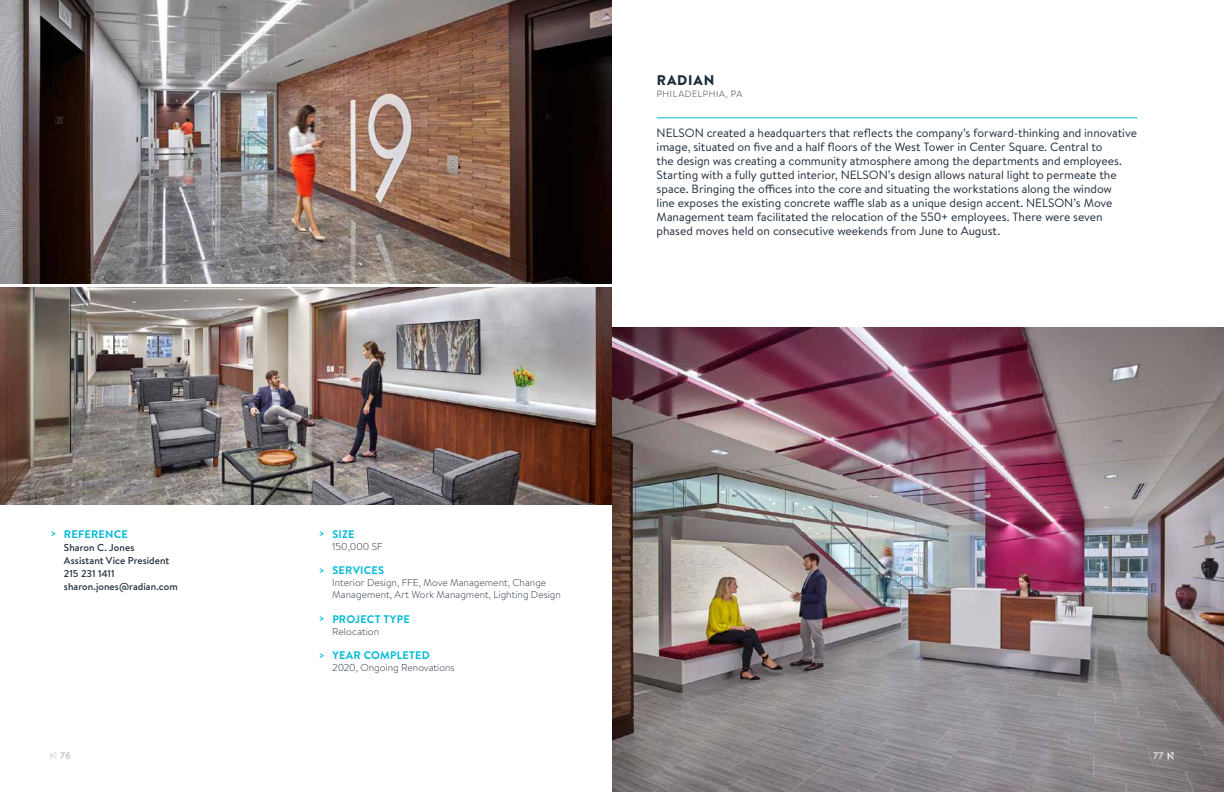
<style>
.page{position:relative;width:1224px;height:792px;background:#fff}
.page>*{position:absolute;margin:0;border:0;box-sizing:border-box;transform-origin:0 0}
.t1{font:900 14px "Brandon Text";letter-spacing:.06em;color:#1c2b39}
.t2{font:12px/14px "Brandon Text";letter-spacing:-.005em;color:#1c2b39}
.t3{font:700 11px "Brandon Text";letter-spacing:.025em;color:#00bad5}
.t4{font:300 10px/12px "Brandon Text";letter-spacing:.005em;color:#1c2b39}
.t5{font:500 10px/13px "Brandon Text";letter-spacing:.005em;color:#1c2b39}
.t6{font:900 10px "Brandon Text";color:#cacdd3}
.t7{font:300 9px "Brandon Text";letter-spacing:.07em;color:#1c2b39}
.s1{font-size:10px}
</style>
<div class="page">
<hr style="left:657px;top:117px;width:481px;height:1px;background:#00badc">
<img style="left:0;top:0;width:612px;height:284px">
<img style="left:1px;top:288px;width:611px;height:216px">
<img style="left:612px;top:327px;width:612px;height:465px">
<svg style="left:50px;top:752px;width:7px;height:8px"></svg>
<svg style="left:1167px;top:752px;width:7px;height:8px"></svg>
<p class="t1" style="left:657px;top:70px;width:59px">RADIAN</p>
<p class="t7" style="left:657px;top:88px;width:87px">PHILADELPHIA, PA</p>
<p class="t3" style="left:50px;top:526px;width:79px"><span class="s1">&gt;</span> REFERENCE</p>
<p class="t5" style="left:64px;top:540px;width:115px">Sharon C. Jones<br>Assistant Vice President<br>215 231 1411 sharon.jones@radian.com</p>
<p class="t2" style="left:657px;top:126px;width:482px">NELSON created a headquarters that reflects the company’s forward-thinking and innovative image, situated on five and a half floors of the West Tower in Center Square. Central to<br>the design was creating a community atmosphere among the departments and employees.<br>Starting with a fully gutted interior, NELSON’s design allows natural light to permeate the space. Bringing the offices into the core and situating the workstations along the window<br>line exposes the existing concrete waffle slab as a unique design accent. NELSON’s Move Management team facilitated the relocation of the 550+ employees. There were seven phased moves held on consecutive weekends from June to August.</p>
<p class="t3" style="left:319px;top:526px;width:37px"><span class="s1">&gt;</span> SIZE</p>
<p class="t4" style="left:332px;top:540px;width:52px">150,000 SF</p>
<p class="t3" style="left:319px;top:563px;width:67px"><span class="s1">&gt;</span> SERVICES</p>
<p class="t4" style="left:332px;top:576px;width:230px">Interior Design, FFE, Move Management, Change<br>Management, Art Work Managment, Lighting Design</p>
<p class="t3" style="left:319px;top:611px;width:92px"><span class="s1">&gt;</span> PROJECT TYPE</p>
<p class="t4" style="left:332px;top:625px;width:48px">Relocation</p>
<p class="t3" style="left:319px;top:648px;width:113px"><span class="s1">&gt;</span> YEAR COMPLETED</p>
<p class="t4" style="left:332px;top:661px;width:124px">2020, Ongoing Renovations</p>
<p class="t6" style="left:60px;top:749px;width:12px">76</p>
<p class="t6" style="left:1153px;top:749px;width:12px">77</p>
</div>
